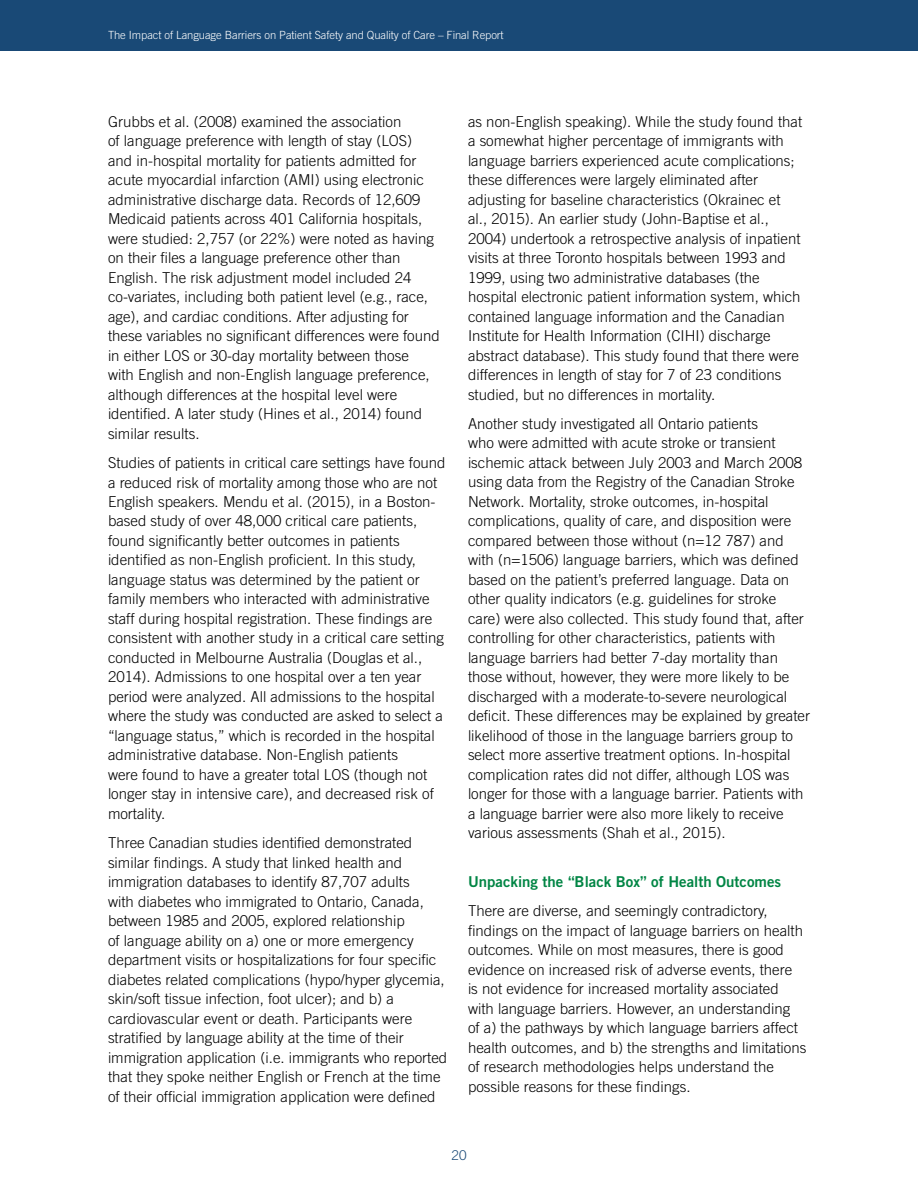
<style>
.page{position:relative;width:918px;height:1188px;background:#fff}
.page>*{position:absolute;margin:0;border:0;box-sizing:border-box;transform-origin:0 0}
.t1{font:300 15px/19.5px "Trade Gothic LT Std";color:#000}
.t2{font:15px "Trade Gothic Bold Two";color:#008544}
.t3{font:300 13.5px "Trade Gothic";color:#194976}
.t4{font:300 11.25px "Trade Gothic";letter-spacing:-.01em;color:#fff}
</style>
<div class="page">
<div style="left:0;top:0;width:918px;height:51px;background:#194976"></div>
<p class="t4" style="left:108px;top:28px;width:397px">The Impact of Language Barriers on Patient Safety and Quality of Care – Final Report</p>
<p class="t1" style="left:108px;top:111px;width:333px">Grubbs et al. (2008) examined the association<br>of language preference with length of stay (LOS) and in-hospital mortality for patients admitted for acute myocardial infarction (AMI) using electronic administrative discharge data. Records of 12,609<br>Medicaid patients across 401 California hospitals, were studied: 2,757 (or 22%) were noted as having on their files a language preference other than English. The risk adjustment model included 24 co-variates, including both patient level (e.g., race, age), and cardiac conditions. After adjusting for these variables no significant differences were found in either LOS or 30-day mortality between those<br>with English and non-English language preference, although differences at the hospital level were identified. A later study (Hines et al., 2014) found similar results.</p>
<p class="t1" style="left:108px;top:453px;width:339px">Studies of patients in critical care settings have found a reduced risk of mortality among those who are not English speakers. Mendu et al. (2015), in a Boston&shy;based study of over 48,000 critical care patients, found significantly better outcomes in patients identified as non-English proficient. In this study, language status was determined by the patient or family members who interacted with administrative staff during hospital registration. These findings are consistent with another study in a critical care setting conducted in Melbourne Australia (Douglas et al., 2014). Admissions to one hospital over a ten year period were analyzed. All admissions to the hospital where the study was conducted are asked to select a “language status,” which is recorded in the hospital administrative database. Non-English patients<br>were found to have a greater total LOS (though not longer stay in intensive care), and decreased risk of mortality.</p>
<p class="t1" style="left:108px;top:833px;width:341px">Three Canadian studies identified demonstrated similar findings. A study that linked health and immigration databases to identify 87,707 adults<br>with diabetes who immigrated to Ontario, Canada, between 1985 and 2005, explored relationship<br>of language ability on a) one or more emergency department visits or hospitalizations for four specific diabetes related complications (hypo/hyper glycemia, skin/soft tissue infection, foot ulcer); and b) a cardiovascular event or death. Participants were stratified by language ability at the time of their immigration application (i.e. immigrants who reported that they spoke neither English or French at the time of their official immigration application were defined</p>
<p class="t1" style="left:468px;top:111px;width:336px">as non-English speaking). While the study found that a somewhat higher percentage of immigrants with language barriers experienced acute complications; these differences were largely eliminated after adjusting for baseline characteristics (Okrainec et al., 2015). An earlier study (John-Baptise et al., 2004) undertook a retrospective analysis of inpatient visits at three Toronto hospitals between 1993 and 1999, using two administrative databases (the hospital electronic patient information system, which contained language information and the Canadian Institute for Health Information (CIHI) discharge abstract database). This study found that there were differences in length of stay for 7 of 23 conditions studied, but no differences in mortality.</p>
<p class="t1" style="left:468px;top:414px;width:344px">Another study investigated all Ontario patients<br>who were admitted with acute stroke or transient ischemic attack between July 2003 and March 2008 using data from the Registry of the Canadian Stroke Network. Mortality, stroke outcomes, in-hospital complications, quality of care, and disposition were compared between those without (n=12 787) and with (n=1506) language barriers, which was defined based on the patient’s preferred language. Data on other quality indicators (e.g. guidelines for stroke care) were also collected. This study found that, after controlling for other characteristics, patients with language barriers had better 7-day mortality than those without, however, they were more likely to be discharged with a moderate-to-severe neurological deficit. These differences may be explained by greater likelihood of those in the language barriers group to select more assertive treatment options. In-hospital complication rates did not differ, although LOS was longer for those with a language barrier. Patients with a language barrier were also more likely to receive various assessments (Shah et al., 2015).</p>
<p class="t2" style="left:468px;top:873px;width:315px">Unpacking the “Black Box” of Health Outcomes</p>
<p class="t1" style="left:468px;top:901px;width:340px">There are diverse, and seemingly contradictory, findings on the impact of language barriers on health outcomes. While on most measures, there is good evidence on increased risk of adverse events, there<br>is not evidence for increased mortality associated with language barriers. However, an understanding<br>of a) the pathways by which language barriers affect health outcomes, and b) the strengths and limitations of research methodologies helps understand the possible reasons for these findings.</p>
<p class="t3" style="left:451px;top:1147px;width:17px">20</p>
</div>
